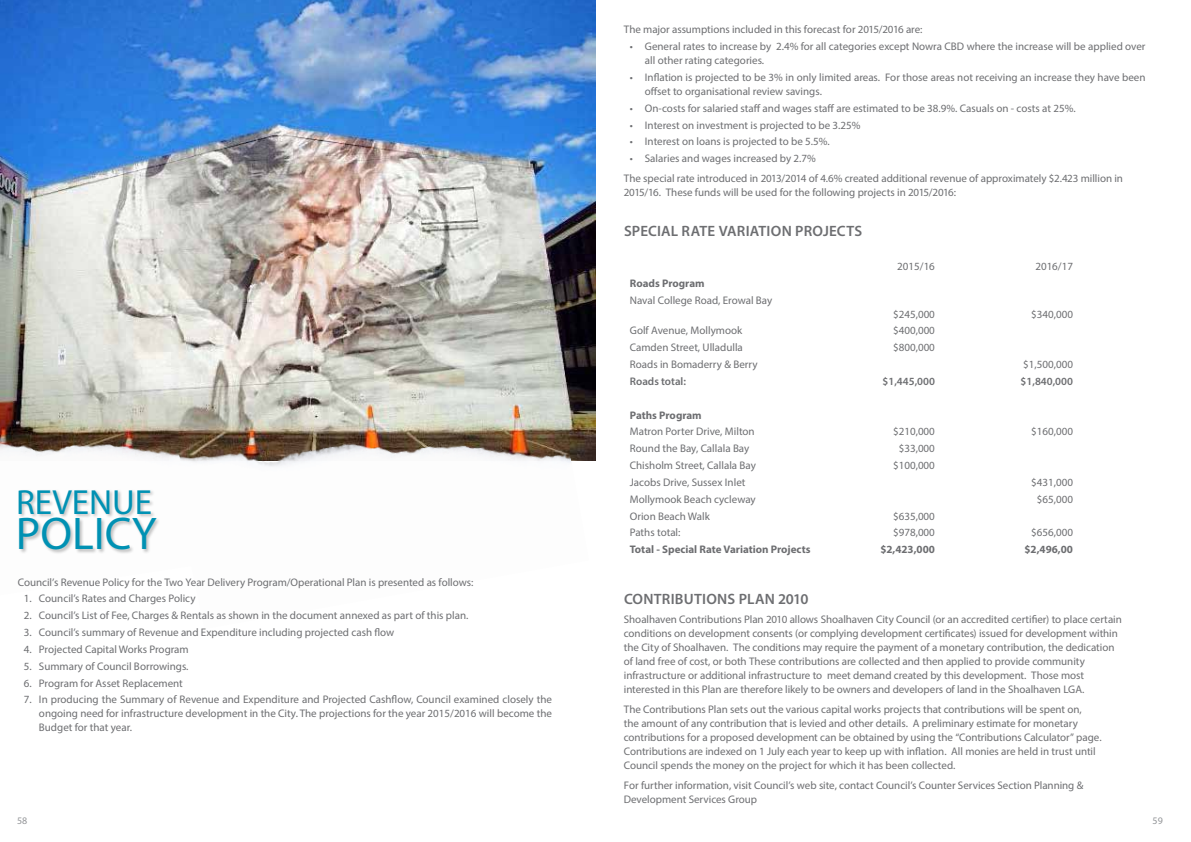
<style>
.page{position:relative;width:1191px;height:842px;background:#fff}
.page>*{position:absolute;margin:0;border:0;box-sizing:border-box;transform-origin:0 0}
.t1{font:46px "Myriad Pro";color:#0091b3}
.t2{font:35px "Myriad Pro";color:#0091b3}
.t3{font:600 15px "Myriad Pro";letter-spacing:.015em;color:#6d6e71}
.t4{font:14px "Myriad Arabic";color:#939598}
.t5{font:11px/14px "Myriad Pro";color:#6d6e71}
.t6{font:700 11px "Myriad Pro";color:#6d6e71}
.t7{font:600 11px "Myriad Pro";color:#6d6e71}
</style>
<div class="page">
<img style="left:0;top:0;width:595px;height:461px">
<img style="left:157px;top:335px;width:432px;height:132px">
<img style="left:0;top:336px;width:202px;height:131px">
<div style="left:18px;top:489px;width:143px;height:66px;background:#000;opacity:.25"></div>
<p class="t5" style="left:624px;top:22px;width:300px">The major assumptions included in this forecast for 2015/2016 are:</p>
<p class="t5" style="left:645px;top:39px;width:502px;text-indent:-15px">• General rates to increase by 2.4% for all categories except Nowra CBD where the increase will be applied over all other rating categories.</p>
<p class="t5" style="left:645px;top:70px;width:502px;text-indent:-15px">• Inflation is projected to be 3% in only limited areas. For those areas not receiving an increase they have been offset to organisational review savings.</p>
<p class="t5" style="left:630px;top:101px;width:447px">• On-costs for salaried staff and wages staff are estimated to be 38.9%. Casuals on - costs at 25%.</p>
<p class="t5" style="left:630px;top:118px;width:232px">• Interest on investment is projected to be 3.25%</p>
<p class="t5" style="left:630px;top:135px;width:201px">• Interest on loans is projected to be 5.5%.</p>
<p class="t5" style="left:624px;top:149px;width:501px;line-height:19.7px;text-indent:6px">• Salaries and wages increased by 2.7%<br>The special rate introduced in 2013/2014 of 4.6% created additional revenue of approximately $2.423 million in</p>
<p class="t5" style="left:624px;top:185px;width:334px">2015/16. These funds will be used for the following projects in 2015/2016:</p>
<h2 class="t2" style="left:16px;top:481px;width:138px">REVENUE</h2>
<h1 class="t1" style="left:16px;top:505px;width:142px">POLICY</h1>
<p class="t5" style="left:18px;top:575px;width:457px">Council’s Revenue Policy for the Two Year Delivery Program/Operational Plan is presented as follows:</p>
<p class="t5" style="left:24px;top:591px;width:173px">1. Council’s Rates and Charges Policy</p>
<p class="t5" style="left:24px;top:608px;width:446px">2. Council’s List of Fee, Charges &amp; Rentals as shown in the document annexed as part of this plan.</p>
<p class="t5" style="left:24px;top:625px;width:372px">3. Council’s summary of Revenue and Expenditure including projected cash flow</p>
<p class="t5" style="left:24px;top:642px;width:166px">4. Projected Capital Works Program</p>
<p class="t5" style="left:24px;top:659px;width:166px">5. Summary of Council Borrowings.</p>
<p class="t5" style="left:24px;top:676px;width:160px">6. Program for Asset Replacement</p>
<p class="t5" style="left:39px;top:692px;width:514px;text-align:justify;text-indent:-15px">7. In producing the Summary of Revenue and Expenditure and Projected Cashflow, Council examined closely the ongoing need for infrastructure development in the City. The projections for the year 2015/2016 will become the Budget for that year.</p>
<h3 class="t3" style="left:624px;top:222px;width:240px">SPECIAL RATE VARIATION PROJECTS</h3>
<p class="t6" style="left:630px;top:276px;width:76px">Roads Program</p>
<p class="t5" style="left:630px;top:293px;width:144px">Naval College Road, Erowal Bay</p>
<p class="t5" style="left:897px;top:259px;width:39px">2015/16</p>
<p class="t5" style="left:1035px;top:259px;width:39px">2016/17</p>
<p class="t5" style="left:893px;top:307px;width:43px">$245,000</p>
<p class="t5" style="left:1031px;top:307px;width:43px">$340,000</p>
<p class="t5" style="left:630px;top:324px;width:114px">Golf Avenue, Mollymook</p>
<p class="t5" style="left:893px;top:324px;width:43px">$400,000</p>
<p class="t5" style="left:630px;top:340px;width:115px">Camden Street, Ulladulla</p>
<p class="t5" style="left:893px;top:340px;width:43px">$800,000</p>
<p class="t5" style="left:630px;top:357px;width:129px">Roads in Bomaderry &amp; Berry</p>
<p class="t5" style="left:1023px;top:357px;width:51px">$1,500,000</p>
<p class="t7" style="left:630px;top:374px;width:58px">Roads total:</p>
<p class="t7" style="left:882px;top:374px;width:54px">$1,445,000</p>
<p class="t7" style="left:1020px;top:374px;width:54px">$1,840,000</p>
<p class="t6" style="left:630px;top:408px;width:73px">Paths Program</p>
<p class="t5" style="left:630px;top:425px;width:126px">Matron Porter Drive, Milton</p>
<p class="t5" style="left:893px;top:425px;width:43px">$210,000</p>
<p class="t5" style="left:1031px;top:425px;width:43px">$160,000</p>
<p class="t5" style="left:630px;top:441px;width:121px">Round the Bay, Callala Bay</p>
<p class="t5" style="left:898px;top:441px;width:38px">$33,000</p>
<p class="t5" style="left:630px;top:458px;width:128px">Chisholm Street, Callala Bay</p>
<p class="t5" style="left:893px;top:458px;width:43px">$100,000</p>
<p class="t5" style="left:630px;top:475px;width:117px">Jacobs Drive, Sussex Inlet</p>
<p class="t5" style="left:1031px;top:475px;width:43px">$431,000</p>
<p class="t5" style="left:630px;top:492px;width:127px">Mollymook Beach cycleway</p>
<p class="t5" style="left:1036px;top:492px;width:38px">$65,000</p>
<p class="t5" style="left:630px;top:509px;width:82px">Orion Beach Walk</p>
<p class="t5" style="left:893px;top:509px;width:43px">$635,000</p>
<p class="t5" style="left:630px;top:526px;width:52px">Paths total:</p>
<p class="t5" style="left:893px;top:526px;width:43px">$978,000</p>
<p class="t5" style="left:1031px;top:526px;width:43px">$656,000</p>
<p class="t6" style="left:630px;top:542px;width:182px">Total - Special Rate Variation Projects</p>
<p class="t6" style="left:880px;top:542px;width:56px">$2,423,000</p>
<p class="t6" style="left:1024px;top:542px;width:50px">$2,496,00</p>
<h3 class="t3" style="left:624px;top:589px;width:186px">CONTRIBUTIONS PLAN 2010</h3>
<p class="t5" style="left:624px;top:612px;width:499px">Shoalhaven Contributions Plan 2010 allows Shoalhaven City Council (or an accredited certifier) to place certain conditions on development consents (or complying development certificates) issued for development within the City of Shoalhaven. The conditions may require the payment of a monetary contribution, the dedication of land free of cost, or both These contributions are collected and then applied to provide community infrastructure or additional infrastructure to meet demand created by this development. Those most interested in this Plan are therefore likely to be owners and developers of land in the Shoalhaven LGA.</p>
<p class="t5" style="left:624px;top:702px;width:479px">The Contributions Plan sets out the various capital works projects that contributions will be spent on,<br>the amount of any contribution that is levied and other details. A preliminary estimate for monetary contributions for a proposed development can be obtained by using the “Contributions Calculator” page.<br>Contributions are indexed on 1 July each year to keep up with inflation. All monies are held in trust until Council spends the money on the project for which it has been collected.</p>
<p class="t5" style="left:624px;top:778px;width:461px">For further information, visit Council’s web site, contact Council’s Counter Services Section Planning &amp;<br>Development Services Group</p>
<p class="t4" style="left:17px;top:811px;width:12px">58</p>
<p class="t4" style="left:1152px;top:811px;width:12px">59</p>
</div>
